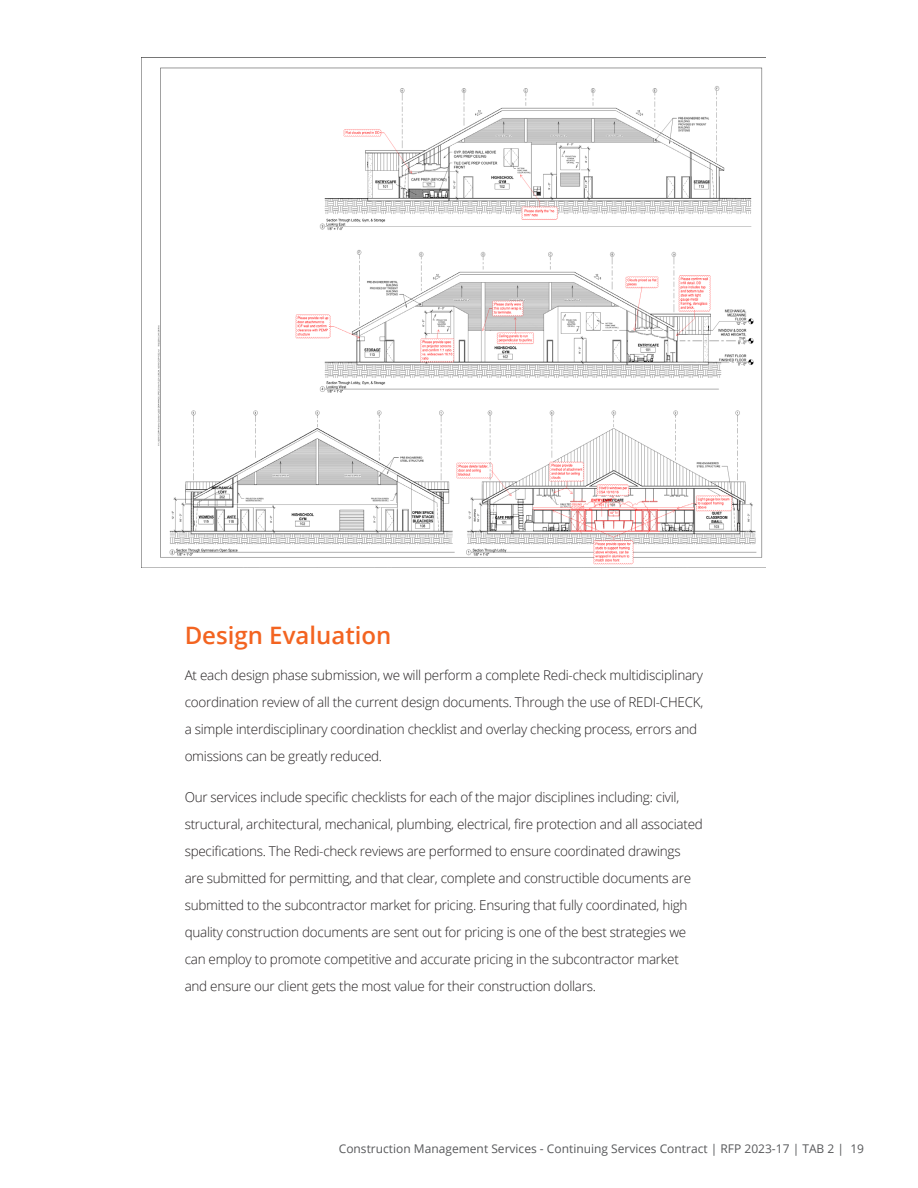
<style>
.page{position:relative;width:918px;height:1188px;background:#fff}
.page>*{position:absolute;margin:0;border:0;box-sizing:border-box;transform-origin:0 0}
.t1{font:600 24px "Open Sans";color:#f36421}
.t2{font:300 13.5px/27px "Open Sans";letter-spacing:-.02em;color:#231f20}
.t3{font:12px "Open Sans";color:#57585a}
</style>
<div class="page">
<img style="left:141px;top:57px;width:624px;height:510px">
<h1 class="t1" style="left:185px;top:619px;width:208px">Design Evaluation</h1>
<p class="t2" style="left:185px;top:662px;width:520px">At each design phase submission, we will perform a complete Redi-check multidisciplinary coordination review of all the current design documents. Through the use of REDI-CHECK, a simple interdisciplinary coordination checklist and overlay checking process, errors and omissions can be greatly reduced.</p>
<p class="t2" style="left:185px;top:783px;width:520px">Our services include specific checklists for each of the major disciplines including: civil, structural, architectural, mechanical, plumbing, electrical, fire protection and all associated specifications. The Redi-check reviews are performed to ensure coordinated drawings are submitted for permitting, and that clear, complete and constructible documents are submitted to the subcontractor market for pricing. Ensuring that fully coordinated, high quality construction documents are sent out for pricing is one of the best strategies we can employ to promote competitive and accurate pricing in the subcontractor market and ensure our client gets the most value for their construction dollars.</p>
<p class="t3" style="left:339px;top:1140px;width:527px">Construction Management Services - Continuing Services Contract | RFP 2023-17 | TAB 2 | 19</p>
</div>
